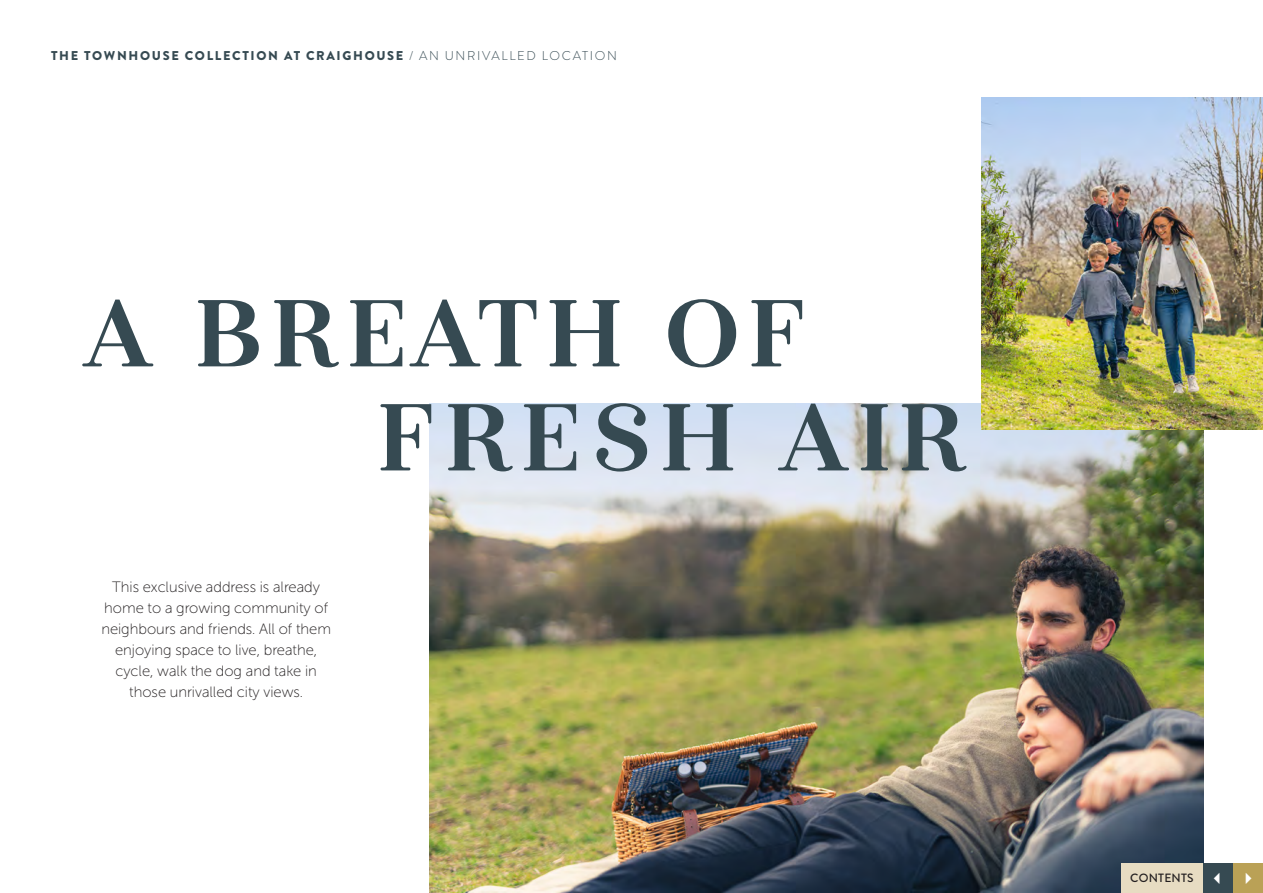
<style>
.page{position:relative;width:1263px;height:893px;background:#fff}
.page>*{position:absolute;margin:0;border:0;box-sizing:border-box;transform-origin:0 0}
.t1{font:700 100.65px/104.1px "Isabel";letter-spacing:.09em;color:#364a52}
.Centred_Body_Text{font:15px/21px "Museo Sans Rounded 100";color:#231f20;text-align:center}
.t2{font:900 12.75px "Brandon Grotesque";letter-spacing:.13em;color:#364a52}
.t3{font:500 12px "Brandon Grotesque";letter-spacing:.02em;color:#231f20}
.s1{font-weight:300}
.s2{color:#fff}
</style>
<div class="page">
<img style="left:429px;top:404px;width:774px;height:489px">
<img style="left:981px;top:98px;width:282px;height:332px">
<div style="left:1120px;top:863px;width:83px;height:30px;background:#e7dcc2"></div>
<div style="left:1203px;top:863px;width:30px;height:30px;background:#364a52"></div>
<div style="left:1233px;top:863px;width:30px;height:30px;background:#baa156"></div>
<p class="t2" style="left:51px;top:47px;width:567px">THE TOWNHOUSE COLLECTION AT CRAIGHOUSE <span class="s1">/ AN UNRIVALLED LOCATION</span></p>
<p class="t1" style="left:378px;top:281px;width:590px;text-indent:-296px">A BREATH OF<br>FRESH AIR</p>
<p class="Centred_Body_Text" style="left:101px;top:577px;width:231px">This exclusive address is already home to a growing community of neighbours and friends. All of them enjoying space to live, breathe, cycle, walk the dog and take in those unrivalled city views.</p>
<p class="t3" style="left:1130px;top:870px;width:128px">CONTENTS <span class="s2">✓</span> <span class="s2">✔</span></p>
</div>
